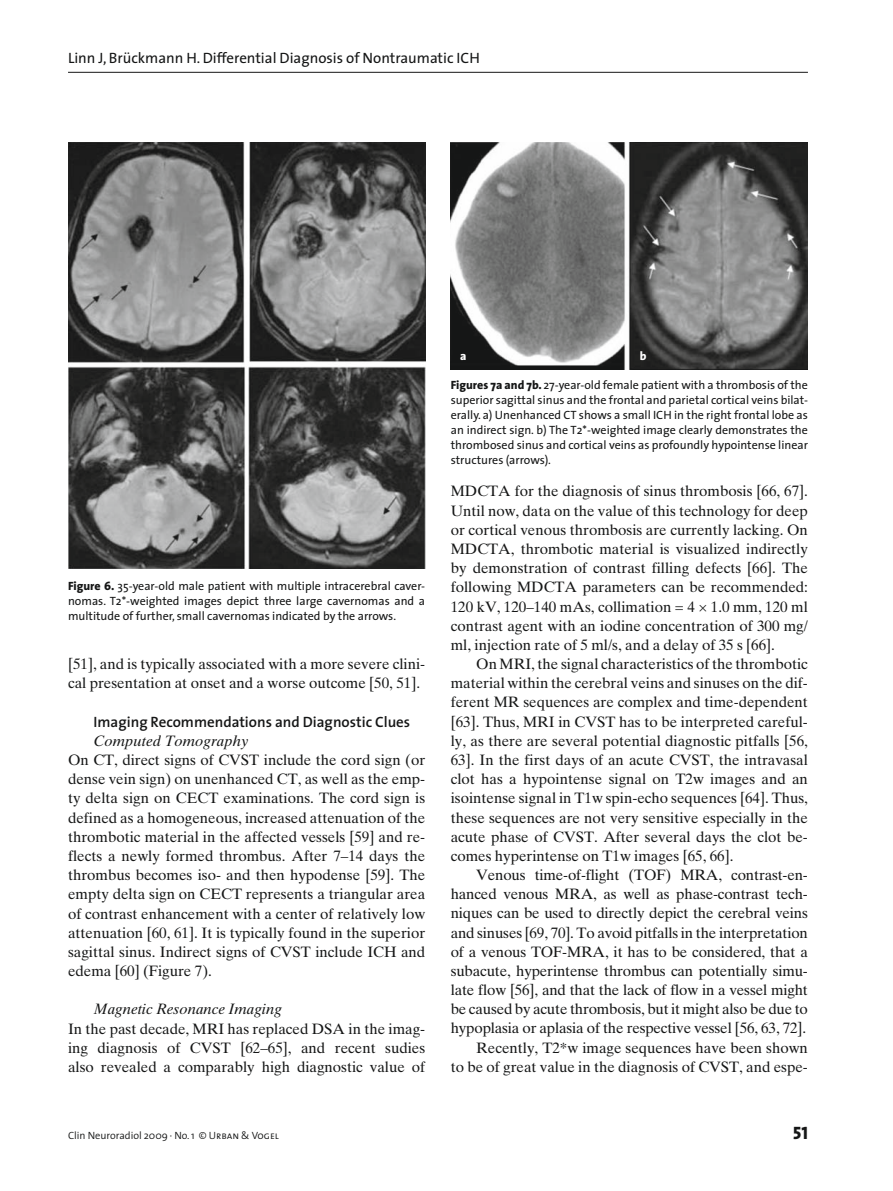
<style>
.page{position:relative;width:893px;height:1191px;background:#fff}
.page>*{position:absolute;margin:0;border:0;box-sizing:border-box;transform-origin:0 0}
.t1{font:18px "The Sans Extra Bold Caps";color:#151616}
.t2{font:15px/19.2px "Times Ten";letter-spacing:-.01em;color:#151616;text-align:justify}
.t3{font:15px "The Sans";color:#151616}
.t4{font:italic 15px "Times Ten";color:#151616}
.t5{font:600 15px "The Sans";color:#151616}
.t6{font:12px/15px "The Sans";color:#151616;text-align:justify}
.t7{font:800 12px "The Sans";color:#fff}
.t8{font:300 10.5px "The Sans";color:#151616}
.s1{font-weight:800}
.s2{font-family:"The Sans Semi Light Caps";font-weight:400}
</style>
<div class="page">
<hr style="left:68px;top:72px;width:740px;height:1px;background:#151616">
<img style="left:68px;top:142px;width:357px;height:427px">
<img style="left:451px;top:142px;width:357px;height:227px">
<p class="t3" style="left:68px;top:52px;width:413px">Linn J, Brückmann H. Differential Diagnosis of Nontraumatic ICH</p>
<p class="t6" style="left:68px;top:579px;width:359px"><span class="s1">Figure 6.</span> 35-year-old male patient with multiple intracerebral caver&shy;nomas. T2*-weighted images depict three large cavernomas and a multitude of further, small cavernomas indicated by the arrows.</p>
<p class="t2" style="left:68px;top:656px;width:359px">[51], and is typically associated with a more severe clini&shy;cal presentation at onset and a worse outcome [50, 51].</p>
<p class="t5" style="left:94px;top:715px;width:318px">Imaging Recommendations and Diagnostic Clues</p>
<p class="t4" style="left:94px;top:735px;width:157px">Computed Tomography</p>
<p class="t2" style="left:68px;top:752px;width:359px">On CT, direct signs of CVST include the cord sign (or dense vein sign) on unenhanced CT, as well as the emp&shy;ty delta sign on CECT examinations. The cord sign is defined as a homogeneous, increased attenuation of the thrombotic material in the affected vessels [59] and re&shy;flects a newly formed thrombus. After 7–14 days the thrombus becomes iso- and then hypodense [59]. The empty delta sign on CECT represents a triangular area of contrast enhancement with a center of relatively low attenuation [60, 61]. It is typically found in the superior sagittal sinus. Indirect signs of CVST include ICH and edema [60] (Figure 7).</p>
<p class="t4" style="left:94px;top:1003px;width:190px">Magnetic Resonance Imaging</p>
<p class="t2" style="left:68px;top:1020px;width:359px">In the past decade, MRI has replaced DSA in the imag&shy;ing diagnosis of CVST [62–65], and recent sudies also revealed a comparably high diagnostic value of</p>
<p class="t7" style="left:460px;top:351px;width:8px">a</p>
<p class="t7" style="left:640px;top:351px;width:8px">b</p>
<p class="t6" style="left:451px;top:378px;width:359px"><span class="s1">Figures 7a and 7b.</span> 27-year-old female patient with a thrombosis of the superior sagittal sinus and the frontal and parietal cortical veins bilat&shy;erally. a) Unenhanced CT shows a small ICH in the right frontal lobe as an indirect sign. b) The T2*-weighted image clearly demonstrates the thrombosed sinus and cortical veins as profoundly hypointense linear structures (arrows).</p>
<p class="t2" style="left:451px;top:483px;width:359px">MDCTA for the diagnosis of sinus thrombosis [66, 67].<br>Until now, data on the value of this technology for deep or cortical venous thrombosis are currently lacking. On MDCTA, thrombotic material is visualized indirectly by demonstration of contrast filling defects [66]. The following MDCTA parameters can be recommended:<br>120 kV, 120–140 mAs, collimation = 4 × 1.0 mm, 120 ml contrast agent with an iodine concentration of 300 mg/ ml, injection rate of 5 ml/s, and a delay of 35 s [66].</p>
<p class="t2" style="left:451px;top:656px;width:359px;text-indent:26px">On MRI, the signal characteristics of the thrombotic material within the cerebral veins and sinuses on the dif&shy;ferent MR sequences are complex and time-dependent [63]. Thus, MRI in CVST has to be interpreted careful&shy;ly, as there are several potential diagnostic pitfalls [56, 63]. In the first days of an acute CVST, the intravasal clot has a hypointense signal on T2w images and an isointense signal in T1w spin-echo sequences [64]. Thus, these sequences are not very sensitive especially in the acute phase of CVST. After several days the clot be&shy;comes hyperintense on T1w images [65, 66].</p>
<p class="t2" style="left:451px;top:867px;width:359px;text-align:right">Venous time-of-flight (TOF) MRA, contrast-en&shy;hanced venous MRA, as well as phase-contrast tech&shy;niques can be used to directly depict the cerebral veins and sinuses [69, 70]. To avoid pitfalls in the interpretation of a venous TOF-MRA, it has to be considered, that a subacute, hyperintense thrombus can potentially simu&shy;late flow [56], and that the lack of flow in a vessel might be caused by acute thrombosis, but it might also be due to hypoplasia or aplasia of the respective vessel [56, 63, 72].<br>Recently, T2*w image sequences have been shown<br>to be of great value in the diagnosis of CVST, and espe-</p>
<p class="t8" style="left:68px;top:1131px;width:212px">Clin Neuroradiol 2009 · No. 1 © <span class="s2">Urban</span> &amp; <span class="s2">Vogel</span></p>
<p class="t1" style="left:793px;top:1121px;width:16px">51</p>
</div>
